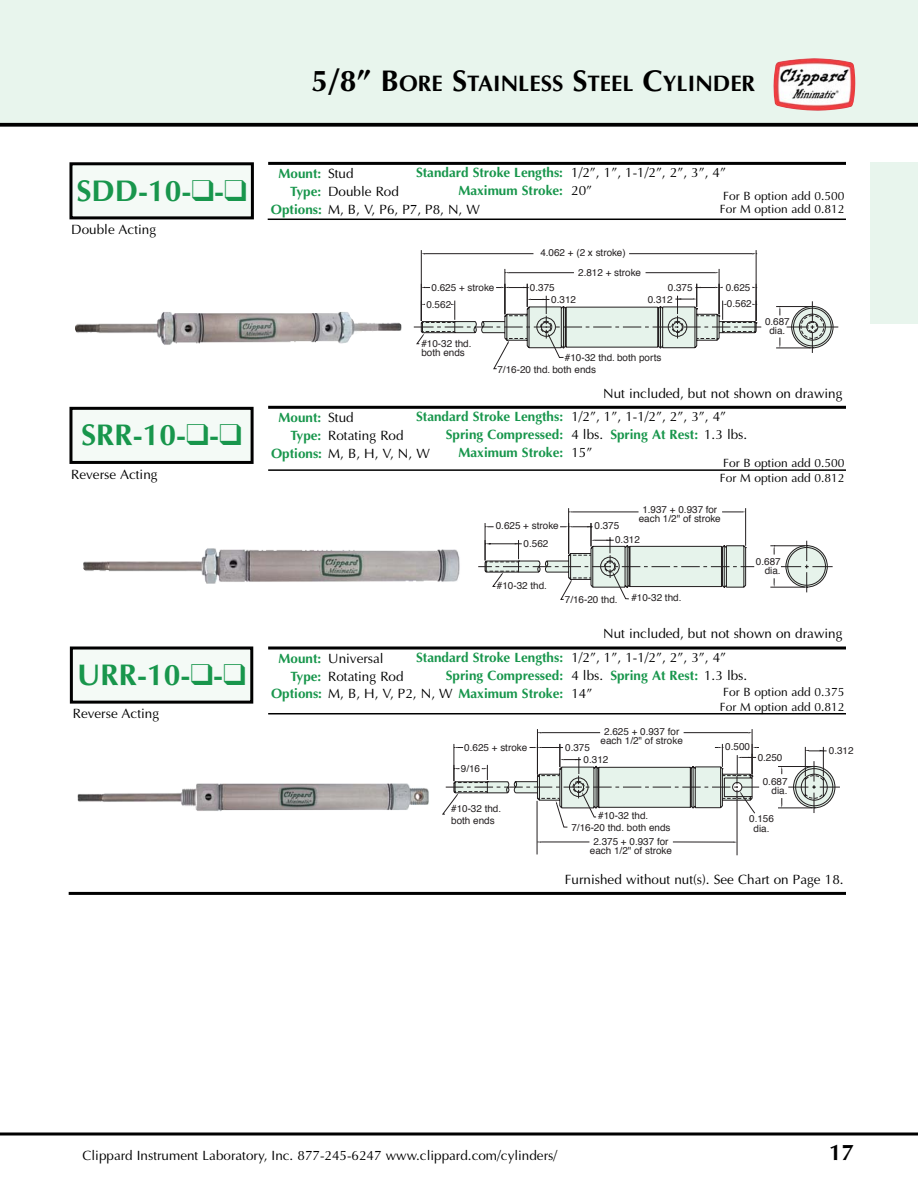
<style>
.page{position:relative;width:918px;height:1188px;background:#fff}
.page>*{position:absolute;margin:0;border:0;box-sizing:border-box;transform-origin:0 0}
.t1{font:700 30px "Optima";color:#18964c}
.t2{font:700 22.5px "Optima";color:#000}
.t3{font:13.5px/18px "Optima";color:#000}
.t4{font:700 13.5px/18px "Optima";color:#18964c}
.t5{font:12px/15px "Optima";color:#000}
.t6{font:9.9px/9.1px "Helvetica";color:#231f20}
.s1{font-size:30px}
.s2{font-weight:400;color:#000}
.s3{font-weight:700;color:#18964c}
</style>
<div class="page">
<div style="left:0;top:0;width:918px;height:124px;background:#e8f5ed"></div>
<svg style="left:0;top:1132px;width:918px;height:4px"></svg>
<svg style="left:0;top:123px;width:918px;height:4px;fill:#000"></svg>
<div style="left:871px;top:162px;width:47px;height:162px;background:#e8f5ed"></div>
<img style="left:774px;top:58px;width:81px;height:53px">
<div style="left:71px;top:164px;width:181px;height:54px;background:#f4faf6"></div>
<div style="left:69px;top:162px;width:185px;height:57px;border:3px solid #000"></div>
<hr style="left:268px;top:162px;width:578px;height:3px;background:#000">
<hr style="left:719px;top:269px;width:1px;height:45px;background:#231f20">
<hr style="left:505px;top:269px;width:1px;height:45px;background:#231f20">
<hr style="left:646px;top:272px;width:69px;height:1px;background:#231f20">
<hr style="left:509px;top:272px;width:65px;height:1px;background:#231f20">
<hr style="left:421px;top:250px;width:1px;height:71px;background:#231f20">
<hr style="left:756px;top:250px;width:1px;height:71px;background:#231f20">
<hr style="left:425px;top:253px;width:108px;height:1px;background:#231f20">
<hr style="left:629px;top:253px;width:123px;height:1px;background:#231f20">
<svg style="left:414px;top:284px;width:424px;height:85px"></svg>
<hr style="left:268px;top:219px;width:578px;height:1px;background:#000">
<div style="left:71px;top:408px;width:181px;height:54px;background:#f4faf6"></div>
<div style="left:69px;top:407px;width:185px;height:57px;border:3px solid #000"></div>
<hr style="left:268px;top:406px;width:578px;height:3px;background:#000">
<hr style="left:745px;top:508px;width:1px;height:38px;background:#231f20">
<hr style="left:568px;top:508px;width:1px;height:46px;background:#231f20">
<hr style="left:572px;top:512px;width:67px;height:1px;background:#231f20">
<svg style="left:722px;top:511px;width:24px;height:2px"></svg>
<svg style="left:478px;top:523px;width:355px;height:77px"></svg>
<hr style="left:268px;top:469px;width:578px;height:2px;background:#000">
<div style="left:71px;top:648px;width:181px;height:54px;background:#f4faf6"></div>
<div style="left:70px;top:647px;width:183px;height:57px;border:3px solid #000"></div>
<hr style="left:268px;top:647px;width:578px;height:3px;background:#000">
<hr style="left:752px;top:729px;width:1px;height:45px;background:#231f20">
<hr style="left:537px;top:729px;width:1px;height:45px;background:#231f20">
<hr style="left:684px;top:732px;width:65px;height:1px;background:#231f20">
<hr style="left:541px;top:732px;width:59px;height:1px;background:#231f20">
<svg style="left:442px;top:743px;width:398px;height:85px"></svg>
<hr style="left:737px;top:797px;width:1px;height:58px;background:#231f20">
<hr style="left:537px;top:801px;width:1px;height:53px;background:#231f20">
<hr style="left:673px;top:842px;width:61px;height:1px;background:#231f20">
<hr style="left:541px;top:842px;width:48px;height:1px;background:#231f20">
<hr style="left:268px;top:713px;width:578px;height:1px;background:#000">
<hr style="left:69px;top:892px;width:777px;height:3px;background:#000">
<img style="left:75px;top:312px;width:326px;height:33px">
<img style="left:83px;top:548px;width:377px;height:36px">
<img style="left:78px;top:783px;width:351px;height:28px">
<h2 class="t2" style="left:312px;top:74px;width:445px"><span class="s1">5/8” B</span>ORE <span class="s1">S</span>TAINLESS <span class="s1">S</span>TEEL <span class="s1">C</span>YLINDER</h2>
<h1 class="t1" style="left:76px;top:178px;width:172px">SDD-10-❑-❑</h1>
<p class="t3" style="left:71px;top:221px;width:86px">Double Acting</p>
<h1 class="t1" style="left:81px;top:423px;width:162px">SRR-10-❑-❑</h1>
<p class="t3" style="left:71px;top:466px;width:88px">Reverse Acting</p>
<h1 class="t1" style="left:77px;top:663px;width:170px">URR-10-❑-❑</h1>
<p class="t3" style="left:73px;top:705px;width:88px">Reverse Acting</p>
<p class="t4" style="left:458px;top:165px;width:269px;text-indent:-42px">Standard Stroke Lengths: <span class="s2">1/2”, 1”, 1-1/2”, 2”, 3”, 4”<br></span>Maximum Stroke: <span class="s2">20”</span></p>
<p class="t4" style="left:279px;top:165px;width:77px">Mount: <span class="s2">Stud</span></p>
<p class="t3" style="left:290px;top:183px;width:110px"><span class="s3">Type:</span> Double Rod</p>
<p class="t3" style="left:271px;top:201px;width:211px"><span class="s3">Options:</span> M, B, V, P6, P7, P8, N, W</p>
<p class="t5" style="left:720px;top:190px;width:126px;line-height:13.5px">For B option add 0.500<br>For M option add 0.812</p>
<p class="t6" style="left:426px;top:280px;width:69px;line-height:17.1px;text-indent:5px">0.625 + stroke<br>0.562</p>
<p class="t6" style="left:421px;top:340px;width:52px">#10-32 thd. both ends</p>
<p class="t6" style="left:578px;top:244px;width:64px;line-height:19.6px;text-indent:-38px">4.062 + (2 x stroke)<br>2.812 + stroke</p>
<p class="t6" style="left:551px;top:282px;width:26px;line-height:11.9px;text-indent:-21px">0.375<br>0.312</p>
<p class="t6" style="left:668px;top:283px;width:26px">0.375</p>
<p class="t6" style="left:648px;top:296px;width:26px">0.312</p>
<p class="t6" style="left:565px;top:354px;width:98px">#10-32 thd. both ports</p>
<p class="t6" style="left:497px;top:366px;width:100px">7/16-20 thd. both ends</p>
<p class="t6" style="left:726px;top:284px;width:26px">0.625</p>
<p class="t6" style="left:727px;top:300px;width:26px">0.562</p>
<p class="t6" style="left:765px;top:318px;width:26px;text-align:center">0.687 dia.</p>
<p class="t3" style="left:603px;top:385px;width:241px">Nut included, but not shown on drawing</p>
<p class="t3" style="left:416px;top:409px;width:312px"><span class="s3">Standard Stroke Lengths:</span> 1/2”, 1”, 1-1/2”, 2”, 3”, 4”</p>
<p class="t4" style="left:446px;top:427px;width:303px">Spring Compressed: <span class="s2">4 lbs.</span> Spring At Rest: <span class="s2">1.3 lbs.</span></p>
<p class="t4" style="left:459px;top:445px;width:135px">Maximum Stroke: <span class="s2">15”</span></p>
<p class="t4" style="left:279px;top:409px;width:77px">Mount: <span class="s2">Stud</span></p>
<p class="t3" style="left:290px;top:427px;width:115px"><span class="s3">Type:</span> Rotating Rod</p>
<p class="t3" style="left:271px;top:445px;width:160px"><span class="s3">Options:</span> M, B, H, V, N, W</p>
<p class="t5" style="left:720px;top:457px;width:126px">For B option add 0.500<br>For M option add 0.812</p>
<p class="t6" style="left:524px;top:517px;width:37px;line-height:18.1px;text-indent:-28px">0.625 + stroke<br>0.562</p>
<p class="t6" style="left:497px;top:582px;width:52px">#10-32 thd.</p>
<p class="t6" style="left:639px;top:506px;width:84px;text-align:center">1.937 + 0.937 for each 1/2" of stroke</p>
<p class="t6" style="left:615px;top:520px;width:26px;line-height:14.1px;text-indent:-21px">0.375<br>0.312</p>
<p class="t6" style="left:565px;top:596px;width:54px">7/16-20 thd.</p>
<p class="t6" style="left:631px;top:594px;width:52px">#10-32 thd.</p>
<p class="t6" style="left:756px;top:558px;width:26px;text-align:right">0.687 dia.</p>
<p class="t3" style="left:603px;top:626px;width:241px">Nut included, but not shown on drawing</p>
<p class="t3" style="left:416px;top:650px;width:312px"><span class="s3">Standard Stroke Lengths:</span> 1/2”, 1”, 1-1/2”, 2”, 3”, 4”</p>
<p class="t4" style="left:446px;top:668px;width:303px">Spring Compressed: <span class="s2">4 lbs.</span> Spring At Rest: <span class="s2">1.3 lbs.</span></p>
<p class="t4" style="left:271px;top:686px;width:323px">Options: <span class="s2">M, B, H, V, P2, N, W</span> Maximum Stroke: <span class="s2">14”</span></p>
<p class="t3" style="left:290px;top:650px;width:115px;text-indent:-12px"><span class="s3">Mount:</span> Universal<br><span class="s3">Type:</span> Rotating Rod</p>
<p class="t5" style="left:720px;top:686px;width:126px">For B option add 0.375<br>For M option add 0.812</p>
<p class="t6" style="left:601px;top:728px;width:84px;text-align:center">2.625 + 0.937 for each 1/2" of stroke</p>
<p class="t6" style="left:461px;top:738px;width:68px;line-height:20.9px;text-indent:3px">0.625 + stroke<br>9/16</p>
<p class="t6" style="left:584px;top:742px;width:26px;line-height:11.9px;text-indent:-18px">0.375<br>0.312</p>
<p class="t6" style="left:451px;top:803px;width:52px;line-height:11.9px">#10-32 thd. both ends</p>
<p class="t6" style="left:571px;top:824px;width:101px">7/16-20 thd. both ends</p>
<p class="t6" style="left:598px;top:812px;width:52px">#10-32 thd.</p>
<p class="t6" style="left:590px;top:837px;width:84px;text-align:center">2.375 + 0.937 for each 1/2" of stroke</p>
<p class="t6" style="left:725px;top:743px;width:26px">0.500</p>
<p class="t6" style="left:758px;top:754px;width:26px">0.250</p>
<p class="t6" style="left:763px;top:778px;width:26px;text-align:right">0.687 dia.</p>
<p class="t6" style="left:749px;top:815px;width:26px;line-height:9.9px;text-align:center">0.156 dia.</p>
<p class="t6" style="left:829px;top:747px;width:26px">0.312</p>
<p class="t3" style="left:565px;top:871px;width:280px">Furnished without nut(s). See Chart on Page 18.</p>
<p class="t3" style="left:82px;top:1148px;width:476px">Clippard Instrument Laboratory, Inc. 877-245-6247 www.clippard.com/cylinders/</p>
<h2 class="t2" style="left:829px;top:1143px;width:27px">17</h2>
</div>
